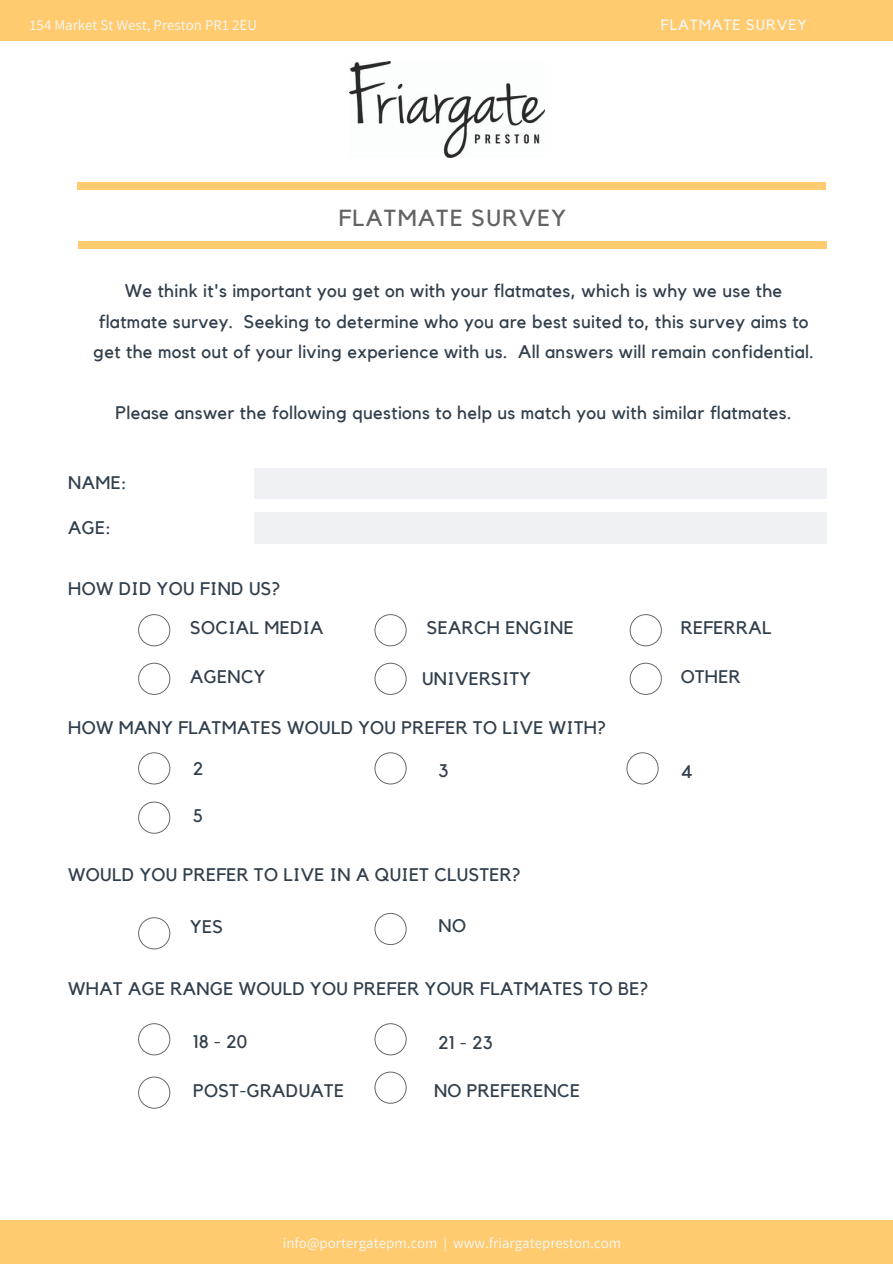
<style>
.page{position:relative;width:893px;height:1264px;background:#fff}
.page>*{position:absolute;margin:0;border:0;box-sizing:border-box;transform-origin:0 0}
.t1{font:23.1px "Kollektif";letter-spacing:.06em;color:#636363}
.t2{font:18.15px/30.3px "Kollektif";letter-spacing:.02em;color:#313f4c;text-align:center}
.t3{font:14.85px "Source Sans Pro";color:#f4f5ef}
.t4{font:14.85px "Kollektif";letter-spacing:.06em;color:#f4f5ef}
</style>
<div class="page">
<div style="left:255px;top:468px;width:571px;height:31px;background:#eff1f4"></div>
<div style="left:254px;top:513px;width:572px;height:30px;background:#eff1f4"></div>
<div style="left:0;top:0;width:892px;height:40px;background:#ffcb6e"></div>
<div style="left:77px;top:182px;width:748px;height:7px;background:#ffcb6e"></div>
<div style="left:79px;top:242px;width:748px;height:6px;background:#ffcb6e"></div>
<div style="left:0;top:1220px;width:892px;height:43px;background:#ffcb6e"></div>
<svg style="left:138px;top:614px;width:32px;height:32px"></svg>
<svg style="left:374px;top:614px;width:32px;height:32px"></svg>
<svg style="left:629px;top:614px;width:32px;height:32px"></svg>
<svg style="left:138px;top:662px;width:32px;height:33px"></svg>
<svg style="left:374px;top:662px;width:32px;height:33px"></svg>
<svg style="left:629px;top:662px;width:32px;height:33px"></svg>
<svg style="left:138px;top:752px;width:32px;height:32px"></svg>
<svg style="left:138px;top:801px;width:32px;height:32px"></svg>
<svg style="left:374px;top:752px;width:32px;height:32px"></svg>
<svg style="left:626px;top:752px;width:32px;height:32px"></svg>
<svg style="left:138px;top:917px;width:32px;height:32px"></svg>
<svg style="left:374px;top:912px;width:32px;height:33px"></svg>
<svg style="left:138px;top:1023px;width:32px;height:32px"></svg>
<svg style="left:374px;top:1023px;width:32px;height:32px"></svg>
<svg style="left:138px;top:1076px;width:32px;height:32px"></svg>
<svg style="left:374px;top:1071px;width:32px;height:32px"></svg>
<img style="left:349px;top:61px;width:196px;height:97px">
<p class="t3" style="left:29px;top:15px;width:229px">154 Market St West, Preston PR1 2EU</p>
<p class="t1" style="left:338px;top:207px;width:229px">FLATMATE SURVEY</p>
<p class="t4" style="left:660px;top:18px;width:147px">FLATMATE SURVEY</p>
<p class="t2" style="left:93px;top:277px;width:722px">We think it's important you get on with your flatmates, which is why we use the flatmate survey. Seeking to determine who you are best suited to, this survey aims to get the most out of your living experience with us. All answers will remain confidential.</p>
<p class="t2" style="left:115px;top:398px;width:677px">Please answer the following questions to help us match you with similar flatmates.</p>
<p class="t2" style="left:68px;top:468px;width:60px">NAME:</p>
<p class="t2" style="left:68px;top:513px;width:44px">AGE:</p>
<p class="t2" style="left:68px;top:574px;width:213px">HOW DID YOU FIND US?</p>
<p class="t2" style="left:190px;top:613px;width:135px">SOCIAL MEDIA</p>
<p class="t2" style="left:427px;top:613px;width:148px">SEARCH ENGINE</p>
<p class="t2" style="left:190px;top:662px;width:77px">AGENCY</p>
<p class="t2" style="left:422px;top:664px;width:110px">UNIVERSITY</p>
<p class="t2" style="left:68px;top:713px;width:539px">HOW MANY FLATMATES WOULD YOU PREFER TO LIVE WITH?</p>
<p class="t2" style="left:193px;top:754px;width:12px">2</p>
<p class="t2" style="left:438px;top:756px;width:11px">3</p>
<p class="t2" style="left:193px;top:801px;width:11px">5</p>
<p class="t2" style="left:68px;top:860px;width:454px">WOULD YOU PREFER TO LIVE IN A QUIET CLUSTER?</p>
<p class="t2" style="left:438px;top:910px;width:29px">NO</p>
<p class="t2" style="left:190px;top:912px;width:34px">YES</p>
<p class="t2" style="left:68px;top:973px;width:581px">WHAT AGE RANGE WOULD YOU PREFER YOUR FLATMATES TO BE?</p>
<p class="t2" style="left:193px;top:1026px;width:56px">18 - 20</p>
<p class="t2" style="left:193px;top:1076px;width:152px">POST-GRADUATE</p>
<p class="t2" style="left:438px;top:1028px;width:55px">21 - 23</p>
<p class="t2" style="left:434px;top:1076px;width:148px">NO PREFERENCE</p>
<p class="t2" style="left:680px;top:613px;width:92px">REFERRAL</p>
<p class="t2" style="left:680px;top:662px;width:61px">OTHER</p>
<p class="t2" style="left:680px;top:757px;width:13px">4</p>
<p class="t3" style="left:283px;top:1233px;width:340px">info@portergatepm.com | www.friargatepreston.com</p>
</div>
